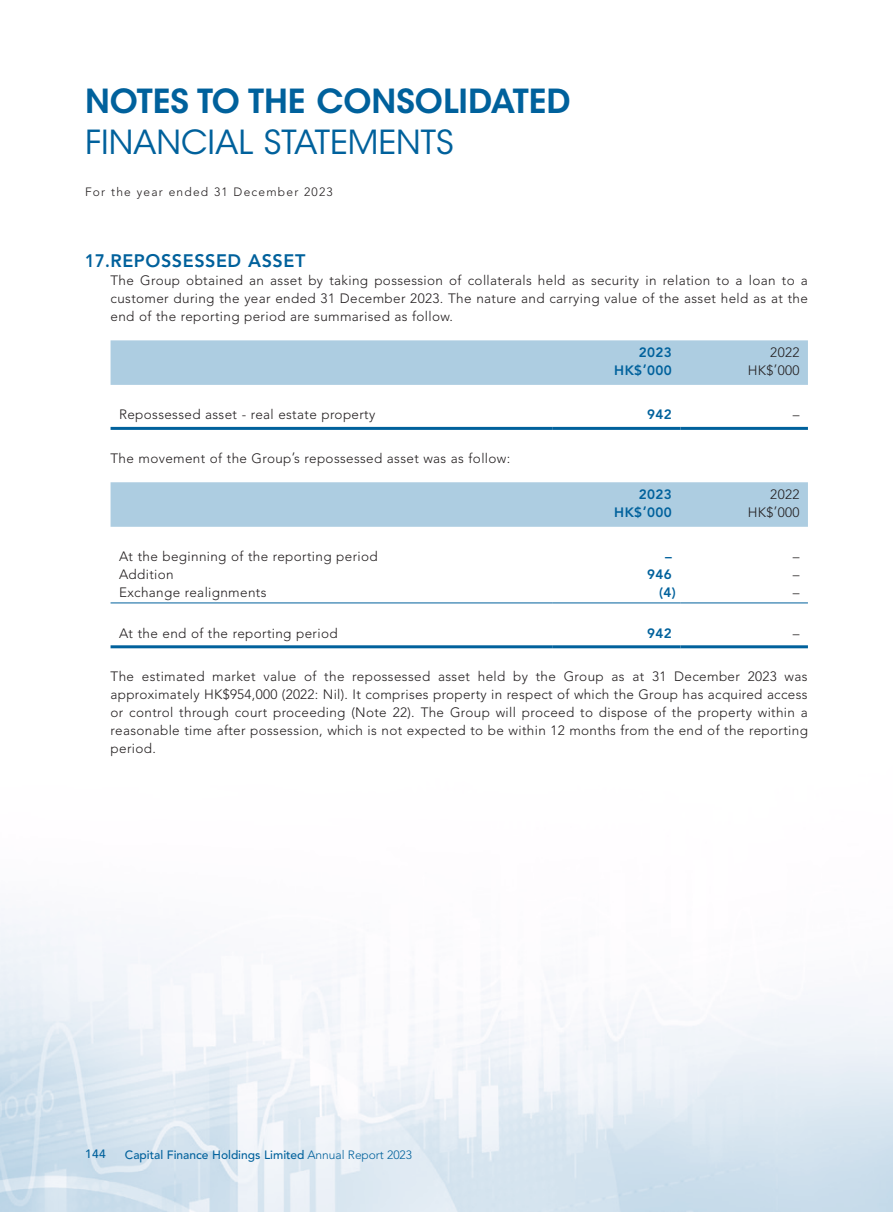
<style>
.page{position:relative;width:893px;height:1212px;background:#fff}
.page>*{position:absolute;margin:0;border:0;box-sizing:border-box;transform-origin:0 0}
.t1{font:600 33px "ITC Avant Garde Std";color:#00619c}
.t2{font:33px "ITC Avant Garde Std";color:#00619c}
.Heading_1{font:800 18px "Avenir LT Std";letter-spacing:.03em;color:#00619c;scale:.9 1}
.Body_Text{font:300 13.5px/18px "Avenir LT Std";letter-spacing:.025em;color:#231f20;text-align:justify}
.Body_Text-2{font:800 13.5px "Avenir LT Std";letter-spacing:.03em;color:#00619c}
.t3{font:500 12px "Avenir LT Std";color:#00619c}
.t4{font:300 12px "Avenir LT Std";letter-spacing:.1em;color:#231f20}
.s1{font-weight:300}
</style>
<div class="page">
<img style="left:0;top:340px;width:893px;height:872px">
<div style="left:111px;top:340px;width:697px;height:45px;background:#adcde1"></div>
<hr style="left:111px;top:427px;width:442px;height:3px;background:#00619c">
<hr style="left:553px;top:427px;width:127px;height:3px;background:#00619c">
<hr style="left:680px;top:427px;width:128px;height:3px;background:#00619c">
<div style="left:111px;top:482px;width:697px;height:45px;background:#adcde1"></div>
<hr style="left:111px;top:602px;width:442px;height:1px;background:#00619c">
<hr style="left:553px;top:602px;width:127px;height:1px;background:#00619c">
<hr style="left:680px;top:602px;width:128px;height:1px;background:#00619c">
<hr style="left:111px;top:645px;width:442px;height:3px;background:#00619c">
<hr style="left:553px;top:645px;width:127px;height:3px;background:#00619c">
<hr style="left:680px;top:645px;width:128px;height:3px;background:#00619c">
<h1 class="t1" style="left:85px;top:80px;width:487px">NOTES TO THE CONSOLIDATED</h1>
<h1 class="t2" style="left:85px;top:122px;width:370px">FINANCIAL STATEMENTS</h1>
<p class="t4" style="left:85px;top:184px;width:249px">For the year ended 31 December 2023</p>
<p class="Heading_1" style="left:85px;top:250px;width:246px">17. REPOSSESSED ASSET</p>
<p class="Body_Text" style="left:111px;top:271px;width:699px">The Group obtained an asset by taking possession of collaterals held as security in relation to a loan to a customer during the year ended 31 December 2023. The nature and carrying value of the asset held as at the end of the reporting period are summarised as follow.</p>
<p class="Body_Text-2" style="left:639px;top:344px;width:35px">2023</p>
<p class="Body_Text" style="left:770px;top:343px;width:31px">2022</p>
<p class="Body_Text-2" style="left:614px;top:362px;width:59px">HK$’000</p>
<p class="Body_Text" style="left:748px;top:361px;width:53px">HK$’000</p>
<p class="Body_Text" style="left:119px;top:406px;width:258px">Repossessed asset - real estate property</p>
<p class="Body_Text-2" style="left:647px;top:407px;width:26px">942</p>
<p class="Body_Text" style="left:793px;top:406px;width:8px">–</p>
<p class="Body_Text" style="left:111px;top:449px;width:401px">The movement of the Group’s repossessed asset was as follow:</p>
<p class="Body_Text-2" style="left:639px;top:486px;width:35px">2023</p>
<p class="Body_Text" style="left:770px;top:485px;width:31px">2022</p>
<p class="Body_Text-2" style="left:614px;top:504px;width:59px">HK$’000</p>
<p class="Body_Text" style="left:748px;top:503px;width:53px">HK$’000</p>
<p class="Body_Text" style="left:119px;top:547px;width:260px">At the beginning of the reporting period</p>
<p class="Body_Text-2" style="left:665px;top:548px;width:8px">–</p>
<p class="Body_Text" style="left:793px;top:547px;width:8px">–</p>
<p class="Body_Text" style="left:119px;top:565px;width:56px">Addition</p>
<p class="Body_Text-2" style="left:647px;top:566px;width:26px">946</p>
<p class="Body_Text" style="left:793px;top:565px;width:8px">–</p>
<p class="Body_Text" style="left:119px;top:583px;width:149px">Exchange realignments</p>
<p class="Body_Text-2" style="left:659px;top:584px;width:18px">(4)</p>
<p class="Body_Text" style="left:793px;top:583px;width:8px">–</p>
<p class="Body_Text" style="left:119px;top:624px;width:220px">At the end of the reporting period</p>
<p class="Body_Text-2" style="left:647px;top:625px;width:26px">942</p>
<p class="Body_Text" style="left:793px;top:624px;width:8px">–</p>
<p class="Body_Text" style="left:111px;top:667px;width:699px">The estimated market value of the repossessed asset held by the Group as at 31 December 2023 was approximately HK$954,000 (2022: Nil). It comprises property in respect of which the Group has acquired access or control through court proceeding (Note 22). The Group will proceed to dispose of the property within a reasonable time after possession, which is not expected to be within 12 months from the end of the reporting period.</p>
<p class="t3" style="left:85px;top:1146px;width:22px">144</p>
<p class="t3" style="left:125px;top:1148px;width:289px">Capital Finance Holdings Limited <span class="s1">Annual Report 2023</span></p>
</div>
